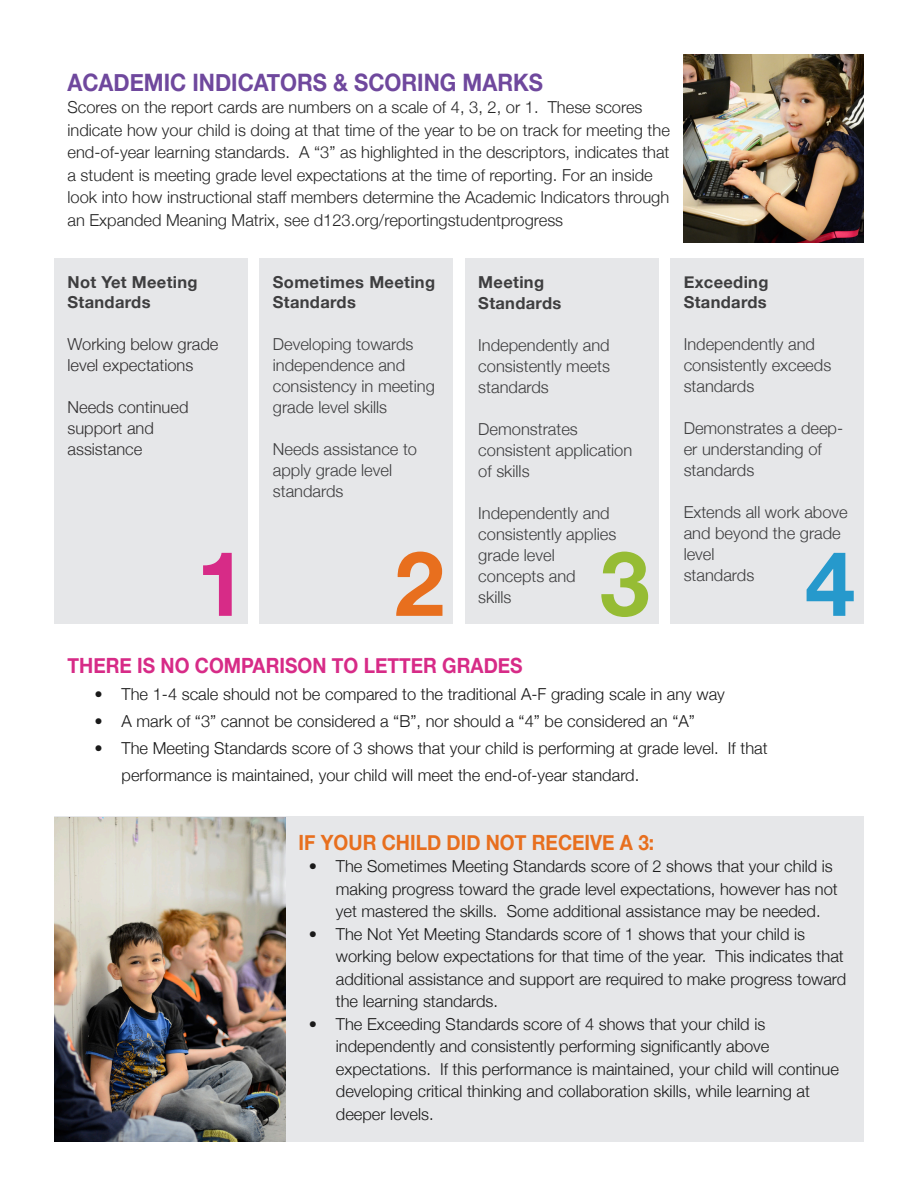
<style>
.page{position:relative;width:918px;height:1188px;background:#fff}
.page>*{position:absolute;margin:0;border:0;box-sizing:border-box;transform-origin:0 0}
.t1{font:700 90px "Helvetica Neue";color:#d72b87}
.t2{font:700 90px "Helvetica Neue";color:#e86f1e}
.t3{font:700 90px "Helvetica Neue";color:#96bc34}
.t4{font:700 90px "Helvetica Neue";color:#2699cc}
.t5{font:700 24px "Helvetica Neue";color:#6f489d;scale:.91 1}
.t6{font:700 21px "Helvetica Neue";color:#d72b87;scale:.91 1}
.t7{font:700 21px "Helvetica Neue";color:#e86f1e;scale:.91 1}
.t8{font:300 16.5px/22.5px "Helvetica Neue";color:#1a1a1a}
.t9{font:300 16.5px/22.5px "Helvetica Neue";color:#262626}
.t10{font:300 16.5px/21px "Helvetica Neue";color:#3e3e3f}
.t11{font:700 16.5px/19.8px "Helvetica Neue";letter-spacing:.02em;color:#3e3e3f}
.t12{font:300 16.5px/21px "Helvetica Neue";color:#312f30}
</style>
<div class="page">
<div style="left:54px;top:258px;width:194px;height:365px;background:#e6e7e9"></div>
<div style="left:259px;top:258px;width:194px;height:365px;background:#e6e7e9"></div>
<div style="left:465px;top:258px;width:193px;height:365px;background:#e6e7e9"></div>
<div style="left:670px;top:258px;width:194px;height:365px;background:#e6e7e9"></div>
<div style="left:54px;top:816px;width:810px;height:326px;background:#e6e7e9"></div>
<img style="left:684px;top:54px;width:180px;height:189px">
<img style="left:54px;top:817px;width:231px;height:325px">
<p class="t5" style="left:68px;top:67px;width:524px">ACADEMIC INDICATORS &amp; SCORING MARKS</p>
<p class="t9" style="left:68px;top:96px;width:604px">Scores on the report cards are numbers on a scale of 4, 3, 2, or 1. These scores indicate how your child is doing at that time of the year to be on track for meeting the end-of-year learning standards. A “3” as highlighted in the descriptors, indicates that a student is meeting grade level expectations at the time of reporting. For an inside look into how instructional staff members determine the Academic Indicators through an Expanded Meaning Matrix, see d123.org/reportingstudentprogress</p>
<p class="t11" style="left:68px;top:272px;width:132px">Not Yet Meeting<br>Standards</p>
<p class="t12" style="left:68px;top:333px;width:153px">Working below grade level expectations</p>
<p class="t12" style="left:68px;top:396px;width:123px">Needs continued</p>
<p class="t12" style="left:68px;top:417px;width:88px">support and</p>
<p class="t12" style="left:68px;top:438px;width:76px">assistance</p>
<p class="t1" style="left:196px;top:528px;width:52px">1</p>
<p class="t11" style="left:273px;top:272px;width:164px">Sometimes Meeting<br>Standards</p>
<p class="t10" style="left:273px;top:333px;width:163px">Developing towards independence and consistency in meeting grade level skills</p>
<p class="t10" style="left:273px;top:438px;width:146px">Needs assistance to apply grade level standards</p>
<p class="t2" style="left:394px;top:528px;width:52px">2</p>
<p class="t11" style="left:478px;top:272px;width:67px">Meeting</p>
<p class="t11" style="left:478px;top:293px;width:85px">Standards</p>
<p class="t10" style="left:478px;top:334px;width:133px;text-align:justify">Independently and consistently meets standards</p>
<p class="t10" style="left:478px;top:418px;width:156px">Demonstrates consistent application of skills</p>
<p class="t10" style="left:478px;top:502px;width:140px">Independently and consistently applies grade level concepts and<br>skills</p>
<p class="t3" style="left:600px;top:528px;width:52px">3</p>
<p class="t11" style="left:684px;top:272px;width:86px">Exceeding<br>Standards</p>
<p class="t10" style="left:684px;top:333px;width:149px">Independently and consistently exceeds standards</p>
<p class="t10" style="left:684px;top:417px;width:161px">Demonstrates a deep&shy;er understanding of standards</p>
<p class="t10" style="left:684px;top:501px;width:166px">Extends all work above and beyond the grade level<br>standards</p>
<p class="t4" style="left:805px;top:528px;width:52px">4</p>
<p class="t6" style="left:68px;top:652px;width:502px">THERE IS NO COMPARISON TO LETTER GRADES</p>
<p class="t8" style="left:95px;top:682px;width:632px">• The 1-4 scale should not be compared to the traditional A-F grading scale in any way</p>
<p class="t8" style="left:95px;top:709px;width:602px">• A mark of “3” cannot be considered a “B”, nor should a “4” be considered an “A”</p>
<p class="t8" style="left:122px;top:734px;width:648px;line-height:27px;text-indent:-27px">• The Meeting Standards score of 3 shows that your child is performing at grade level. If that performance is maintained, your child will meet the end-of-year standard.</p>
<p class="t7" style="left:299px;top:829px;width:392px">IF YOUR CHILD DID NOT RECEIVE A 3:</p>
<p class="t8" style="left:336px;top:855px;width:503px;text-indent:-27px">• The Sometimes Meeting Standards score of 2 shows that your child is making progress toward the grade level expectations, however has not yet mastered the skills. Some additional assistance may be needed.</p>
<p class="t8" style="left:336px;top:922px;width:512px;text-indent:-27px">• The Not Yet Meeting Standards score of 1 shows that your child is working below expectations for that time of the year. This indicates that additional assistance and support are required to make progress toward the learning standards.</p>
<p class="t8" style="left:336px;top:1012px;width:505px;text-indent:-27px">• The Exceeding Standards score of 4 shows that your child is independently and consistently performing significantly above expectations. If this performance is maintained, your child will continue developing critical thinking and collaboration skills, while learning at deeper levels.</p>
</div>
